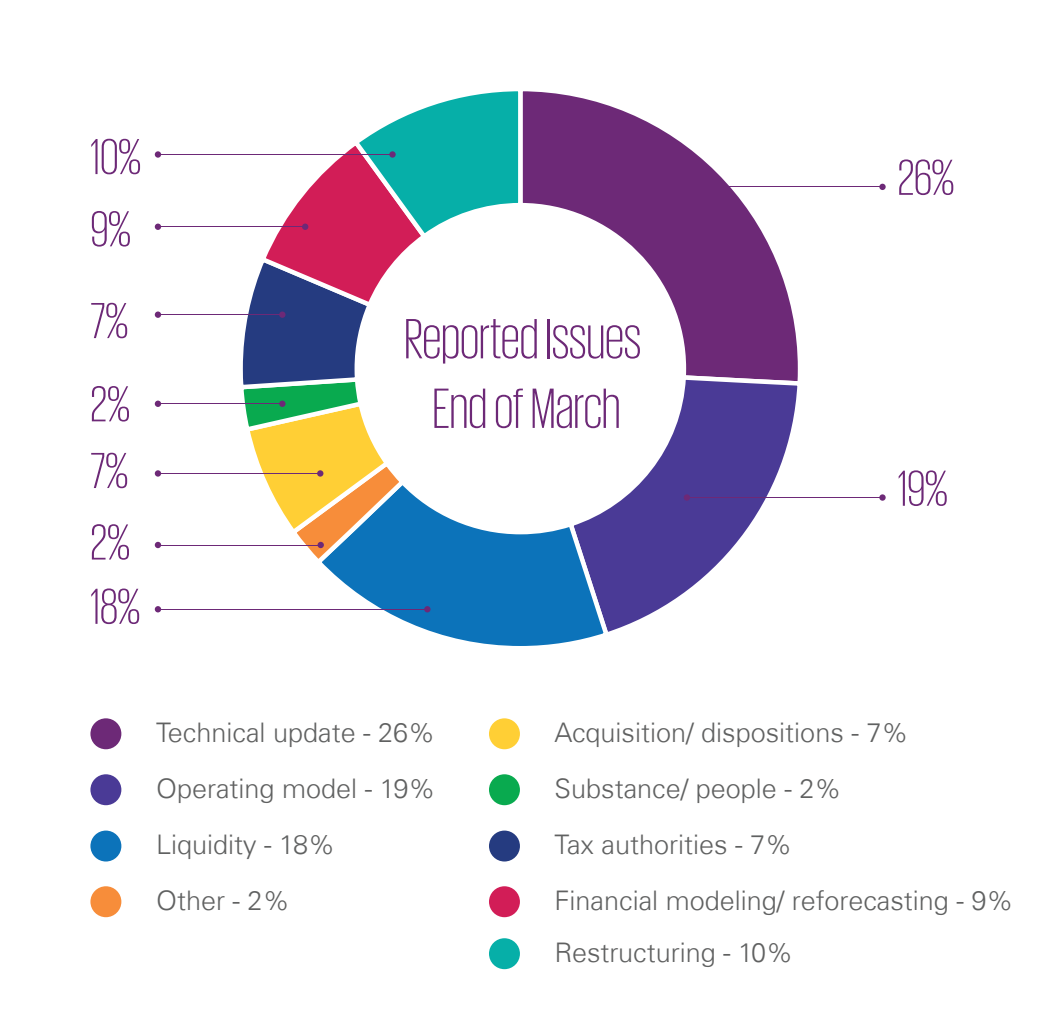
<style>
.page{position:relative;width:1062px;height:1017px;background:#fff}
.page>*{position:absolute;margin:0;border:0;box-sizing:border-box;transform-origin:0 0}
.t1{font:300 58.05px/69.5px "KPMG";color:#6d2977;text-align:center}
.t2{font:300 51.75px "KPMG";letter-spacing:-.005em;color:#6d2977}
.t3{font:300 27px/56px "Universfor KPMG";color:#606161}
</style>
<div class="page">
<div style="left:90px;top:718px;width:31px;height:31px;background:#6d2977;border-radius:50%"></div>
<div style="left:90px;top:774px;width:31px;height:31px;background:#4a3a96;border-radius:50%"></div>
<div style="left:90px;top:830px;width:31px;height:31px;background:#0c73ba;border-radius:50%"></div>
<div style="left:90px;top:886px;width:31px;height:31px;background:#f78d3a;border-radius:50%"></div>
<div style="left:489px;top:718px;width:30px;height:31px;background:#ffcf35;border-radius:50%"></div>
<div style="left:489px;top:774px;width:30px;height:31px;background:#09aa4f;border-radius:50%"></div>
<div style="left:489px;top:830px;width:30px;height:31px;background:#253b80;border-radius:50%"></div>
<div style="left:489px;top:886px;width:30px;height:31px;background:#d21d57;border-radius:50%"></div>
<div style="left:489px;top:938px;width:30px;height:31px;background:#06afa8;border-radius:50%"></div>
<svg style="left:524px;top:91px;width:280px;height:282px"></svg>
<svg style="left:612px;top:373px;width:186px;height:258px"></svg>
<svg style="left:327px;top:506px;width:285px;height:140px"></svg>
<hr style="left:158px;top:545px;width:162px;height:1px;background:#6d2977">
<svg style="left:155px;top:542px;width:6px;height:6px"></svg>
<hr style="left:158px;top:609px;width:269px;height:1px;background:#6d2977">
<svg style="left:155px;top:606px;width:6px;height:6px"></svg>
<svg style="left:424px;top:606px;width:6px;height:6px"></svg>
<hr style="left:158px;top:473px;width:162px;height:1px;background:#6d2977">
<svg style="left:155px;top:470px;width:6px;height:6px"></svg>
<svg style="left:242px;top:91px;width:282px;height:477px"></svg>
<hr style="left:158px;top:403px;width:124px;height:1px;background:#6d2977">
<div style="left:155px;top:400px;width:6px;height:7px;background:#6d2977;border-radius:50%"></div>
<div style="left:279px;top:400px;width:6px;height:7px;background:#6d2977;border-radius:50%"></div>
<hr style="left:158px;top:314px;width:123px;height:1px;background:#6d2977">
<div style="left:155px;top:311px;width:6px;height:7px;background:#6d2977;border-radius:50%"></div>
<div style="left:279px;top:311px;width:6px;height:7px;background:#6d2977;border-radius:50%"></div>
<hr style="left:158px;top:226px;width:147px;height:1px;background:#6d2977">
<div style="left:155px;top:223px;width:6px;height:7px;background:#6d2977;border-radius:50%"></div>
<div style="left:302px;top:223px;width:6px;height:7px;background:#6d2977;border-radius:50%"></div>
<hr style="left:686px;top:187px;width:196px;height:1px;background:#6d2977">
<svg style="left:879px;top:184px;width:6px;height:6px"></svg>
<svg style="left:683px;top:184px;width:6px;height:6px"></svg>
<svg style="left:879px;top:494px;width:6px;height:6px"></svg>
<svg style="left:683px;top:494px;width:6px;height:6px"></svg>
<hr style="left:686px;top:497px;width:196px;height:1px;background:#6d2977">
<hr style="left:158px;top:154px;width:234px;height:1px;background:#6d2977">
<div style="left:155px;top:151px;width:6px;height:7px;background:#6d2977;border-radius:50%"></div>
<div style="left:389px;top:151px;width:6px;height:7px;background:#6d2977;border-radius:50%"></div>
<h2 class="t2" style="left:90px;top:132px;width:52px">10%</h2>
<h2 class="t2" style="left:90px;top:204px;width:42px">9%</h2>
<h2 class="t2" style="left:90px;top:296px;width:39px">7%</h2>
<h2 class="t2" style="left:90px;top:379px;width:41px">2%</h2>
<h2 class="t2" style="left:90px;top:446px;width:39px">7%</h2>
<h2 class="t2" style="left:90px;top:517px;width:41px">2%</h2>
<h2 class="t2" style="left:90px;top:581px;width:51px">18%</h2>
<h1 class="t1" style="left:404px;top:303px;width:238px">Reported Issues<br>End of March</h1>
<h2 class="t2" style="left:897px;top:152px;width:58px">26%</h2>
<h2 class="t2" style="left:897px;top:463px;width:51px">19%</h2>
<p class="t3" style="left:156px;top:704px;width:281px">Technical update - 26%<br>Operating model - 19%<br>Liquidity - 18%<br>Other - 2%</p>
<p class="t3" style="left:554px;top:704px;width:460px">Acquisition/ dispositions - 7%<br>Substance/ people - 2%<br>Tax authorities - 7%<br>Financial modeling/ reforecasting - 9%</p>
<p class="t3" style="left:554px;top:924px;width:240px">Restructuring - 10%</p>
</div>
